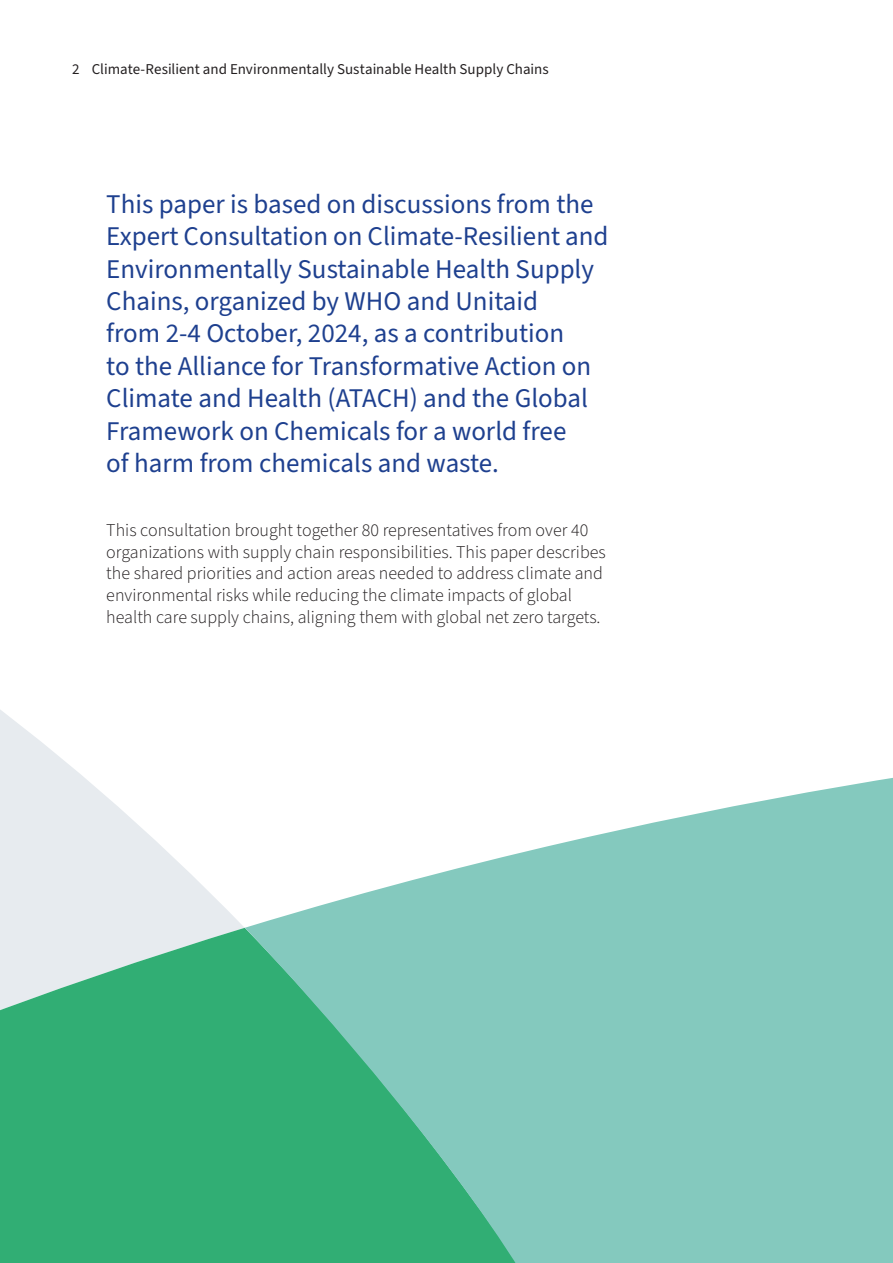
<style>
.page{position:relative;width:893px;height:1263px;background:#fff}
.page>*{position:absolute;margin:0;border:0;box-sizing:border-box;transform-origin:0 0}
.t1{font:27px/32.4px "Source Sans 3";color:#1e408f}
.t2{font:300 18px/21.6px "Source Sans 3";color:#231f20}
.t3{font:15px "Source Sans 3";color:#231f20}
</style>
<div class="page">
<svg style="left:0;top:710px;width:245px;height:218px;fill:#e7ebef"></svg>
<svg style="left:0;top:928px;width:245px;height:335px;background:#46b582"></svg>
<svg style="left:245px;top:777px;width:648px;height:486px;background:#8cb"></svg>
<p class="t3" style="left:72px;top:59px;width:478px">2 Climate-Resilient and Environmentally Sustainable Health Supply Chains</p>
<p class="t1" style="left:106px;top:188px;width:504px">This paper is based on discussions from the Expert Consultation on Climate-Resilient and Environmentally Sustainable Health Supply Chains, organized by WHO and Unitaid<br>from 2-4 October, 2024, as a contribution<br>to the Alliance for Transformative Action on Climate and Health (ATACH) and the Global Framework on Chemicals for a world free<br>of harm from chemicals and waste.</p>
<p class="t2" style="left:106px;top:519px;width:501px">This consultation brought together 80 representatives from over 40 organizations with supply chain responsibilities. This paper describes the shared priorities and action areas needed to address climate and environmental risks while reducing the climate impacts of global health care supply chains, aligning them with global net zero targets.</p>
</div>
